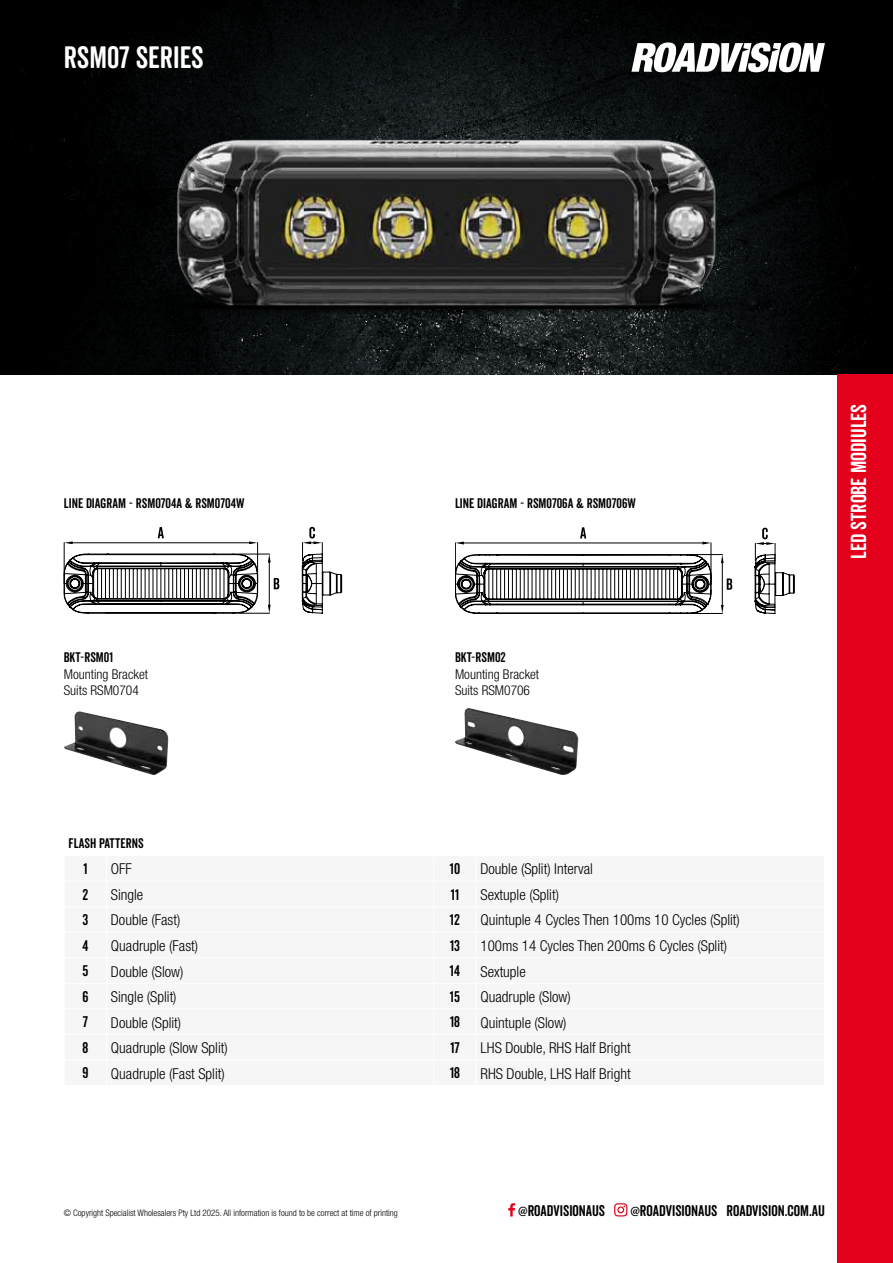
<style>
.page{position:relative;width:893px;height:1263px;background:#fff}
.page>*{position:absolute;margin:0;border:0;box-sizing:border-box;transform-origin:0 0}
.t1{font:30px "Veneer Clean Soft";color:#fff}
.t2{font:21px "Veneer Clean Soft";color:#fff}
.t3{font:300 condensed 15px "Helvetica Neue";color:#000}
.t4{font:15px "Veneer Clean Soft";color:#000}
.t5{font:13.5px "Veneer Clean Soft";color:#000}
.t6{font:300 condensed 13.5px/16.2px "Helvetica Neue";color:#000}
.t7{font:300 condensed 9px "Helvetica Neue";color:#000}
</style>
<div class="page">
<svg style="left:64px;top:527px;width:278px;height:87px"></svg>
<svg style="left:455px;top:527px;width:340px;height:87px"></svg>
<img style="left:0;top:0;width:893px;height:374px">
<img style="left:455px;top:708px;width:123px;height:67px">
<img style="left:64px;top:711px;width:105px;height:64px">
<img style="left:64px;top:106px;width:761px;height:234px">
<svg style="left:508px;top:1203px;width:7px;height:13px"></svg>
<svg style="left:614px;top:1203px;width:13px;height:13px"></svg>
<div style="left:838px;top:374px;width:55px;height:889px;background:#e2001a"></div>
<svg style="left:631px;top:43px;width:194px;height:29px"></svg>
<h1 class="t1" style="left:64px;top:40px;width:141px">RSM07 SERIES</h1>
<p class="t5" style="left:64px;top:495px;width:182px">LINE DIAGRAM - RSM0704A &amp; RSM0704W</p>
<p class="t5" style="left:455px;top:495px;width:182px">LINE DIAGRAM - RSM0706A &amp; RSM0706W</p>
<p class="t5" style="left:64px;top:649px;width:51px">BKT-RSM01</p>
<p class="t6" style="left:64px;top:666px;width:86px">Mounting Bracket<br>Suits RSM0704</p>
<p class="t5" style="left:455px;top:649px;width:52px">BKT-RSM02</p>
<p class="t6" style="left:455px;top:666px;width:86px">Mounting Bracket<br>Suits RSM0706</p>
<h2 class="t2" style="left:846px;top:559px;width:156px;rotate:-90deg">LED STROBE MODIULES</h2>
<p class="t5" style="left:68px;top:835px;width:77px">FLASH PATTERNS</p>
<p class="t4" style="left:83px;top:860px;width:6px">1</p>
<p class="t3" style="left:111px;top:860px;width:23px">OFF</p>
<p class="t4" style="left:450px;top:860px;width:12px">10</p>
<p class="t3" style="left:480px;top:860px;width:114px">Double (Split) Interval</p>
<p class="t4" style="left:82px;top:885px;width:7px">2</p>
<p class="t3" style="left:111px;top:886px;width:34px">Single</p>
<p class="t4" style="left:451px;top:885px;width:10px">11</p>
<p class="t3" style="left:480px;top:886px;width:80px">Sextuple (Split)</p>
<p class="t4" style="left:82px;top:911px;width:7px">3</p>
<p class="t3" style="left:111px;top:911px;width:71px">Double (Fast)</p>
<p class="t4" style="left:450px;top:911px;width:12px">12</p>
<p class="t3" style="left:480px;top:911px;width:261px">Quintuple 4 Cycles Then 100ms 10 Cycles (Split)</p>
<p class="t4" style="left:82px;top:936px;width:7px">4</p>
<p class="t3" style="left:111px;top:937px;width:89px">Quadruple (Fast)</p>
<p class="t4" style="left:450px;top:936px;width:11px">13</p>
<p class="t3" style="left:480px;top:937px;width:248px">100ms 14 Cycles Then 200ms 6 Cycles (Split)</p>
<p class="t4" style="left:82px;top:962px;width:7px">5</p>
<p class="t3" style="left:111px;top:962px;width:74px">Double (Slow)</p>
<p class="t4" style="left:450px;top:962px;width:12px">14</p>
<p class="t3" style="left:480px;top:962px;width:47px">Sextuple</p>
<p class="t4" style="left:82px;top:987px;width:8px">6</p>
<p class="t3" style="left:111px;top:988px;width:67px">Single (Split)</p>
<p class="t4" style="left:450px;top:987px;width:12px">15</p>
<p class="t3" style="left:480px;top:988px;width:92px">Quadruple (Slow)</p>
<p class="t4" style="left:83px;top:1013px;width:7px">7</p>
<p class="t3" style="left:111px;top:1014px;width:72px">Double (Split)</p>
<p class="t4" style="left:450px;top:1013px;width:11px">18</p>
<p class="t3" style="left:481px;top:1014px;width:87px">Quintuple (Slow)</p>
<p class="t4" style="left:83px;top:1038px;width:7px">8</p>
<p class="t3" style="left:111px;top:1039px;width:118px">Quadruple (Slow Split)</p>
<p class="t4" style="left:450px;top:1038px;width:11px">17</p>
<p class="t3" style="left:480px;top:1039px;width:152px">LHS Double, RHS Half Bright</p>
<p class="t4" style="left:82px;top:1064px;width:7px">9</p>
<p class="t3" style="left:111px;top:1065px;width:115px">Quadruple (Fast Split)</p>
<p class="t4" style="left:450px;top:1064px;width:11px">18</p>
<p class="t3" style="left:480px;top:1065px;width:152px">RHS Double, LHS Half Bright</p>
<p class="t7" style="left:64px;top:1207px;width:336px">© Copyright Specialist Wholesalers Pty Ltd 2025. All information is found to be correct at time of printing</p>
<p class="t4" style="left:518px;top:1201px;width:89px">@ROADVISIONAUS</p>
<p class="t4" style="left:630px;top:1201px;width:196px">@ROADVISIONAUS ROADVISION.COM.AU</p>
</div>
